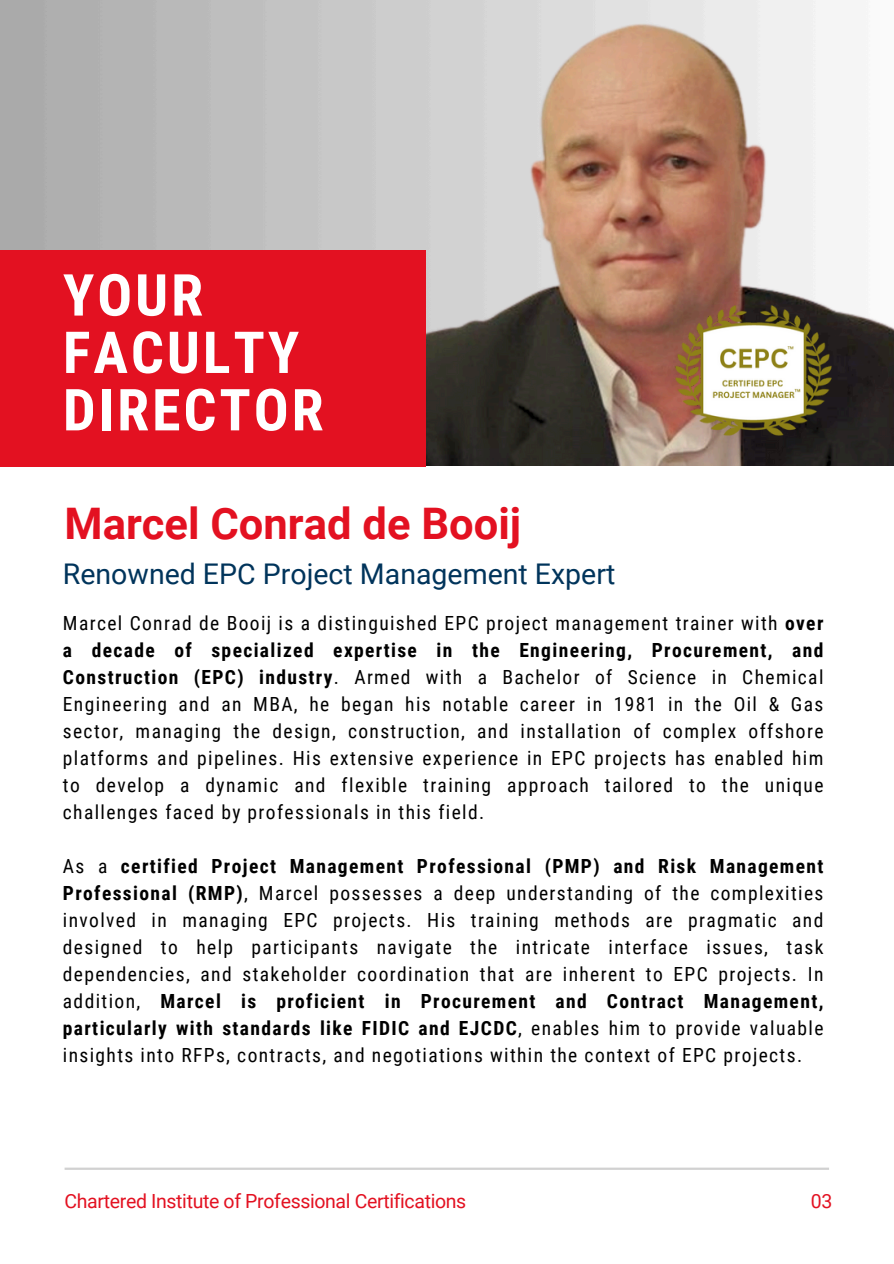
<style>
.page{position:relative;width:894px;height:1264px;background:#fff}
.page>*{position:absolute;margin:0;border:0;box-sizing:border-box;transform-origin:0 0}
.t1{font:700 57.9px/57.3px "Roboto Condensed";letter-spacing:.05em;color:#fff}
.t2{font:700 43.5px "Roboto";color:#e31121}
.t3{font:28.5px "Roboto";color:#00345b}
.t4{font:19.5px/27px "Roboto Condensed";letter-spacing:.07em;color:#000;text-align:justify}
.t5{font:19.5px "Roboto";letter-spacing:-.015em;color:#e31121}
.s1{font-weight:700}
</style>
<div class="page">
<img style="left:0;top:0;width:893px;height:466px">
<div style="left:0;top:250px;width:425px;height:216px;background:#e31121"></div>
<hr style="left:65px;top:1167px;width:763px;height:2px;background:#d1d1d1">
<img style="left:672px;top:302px;width:162px;height:136px">
<p class="t1" style="left:63px;top:267px;width:262px">YOUR<br>FACULTY<br>DIRECTOR</p>
<h3 class="t2" style="left:65px;top:499px;width:458px">Marcel Conrad de Booij</h3>
<p class="t3" style="left:63px;top:557px;width:553px">Renowned EPC Project Management Expert</p>
<h1 class="t4" style="left:63px;top:609px;width:761px">Marcel Conrad de Booij is a distinguished EPC project management trainer with <span class="s1">over a decade of specialized expertise in the Engineering, Procurement, and Construction (EPC) industry</span>. Armed with a Bachelor of Science in Chemical Engineering and an MBA, he began his notable career in 1981 in the Oil &amp; Gas sector, managing the design, construction, and installation of complex offshore platforms and pipelines. His extensive experience in EPC projects has enabled him to develop a dynamic and flexible training approach tailored to the unique challenges faced by professionals in this field.</h1>
<p class="t4" style="left:63px;top:852px;width:761px">As a <span class="s1">certified Project Management Professional (PMP) and Risk Management Professional (RMP)</span>, Marcel possesses a deep understanding of the complexities involved in managing EPC projects. His training methods are pragmatic and designed to help participants navigate the intricate interface issues, task dependencies, and stakeholder coordination that are inherent to EPC projects. In addition, <span class="s1">Marcel is proficient in Procurement and Contract Management, particularly with standards like FIDIC and EJCDC</span>, enables him to provide valuable insights into RFPs, contracts, and negotiations within the context of EPC projects.</p>
<h2 class="t5" style="left:65px;top:1189px;width:403px">Chartered Institute of Professional Certifications</h2>
<p class="t5" style="left:810px;top:1189px;width:23px">03</p>
</div>
